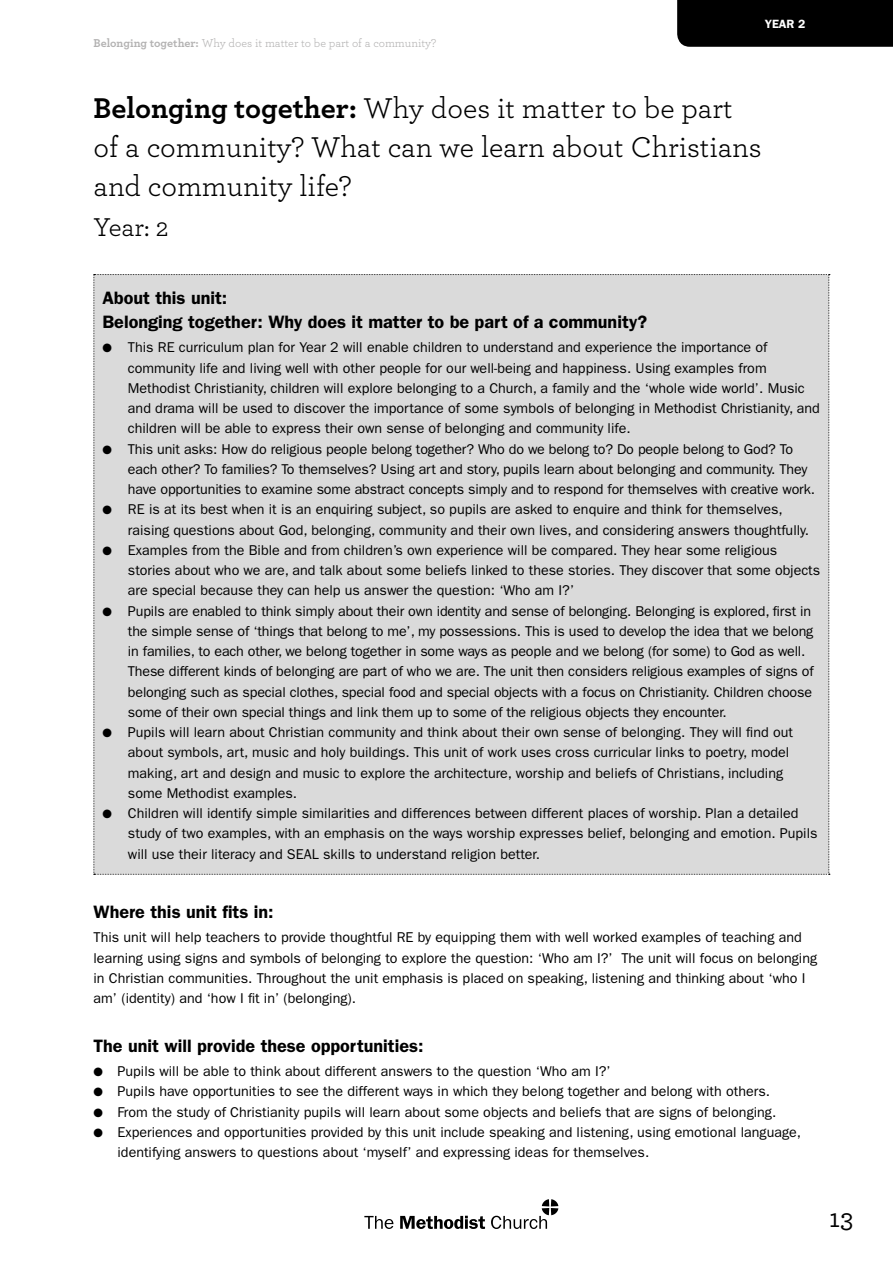
<style>
.page{position:relative;width:893px;height:1263px;background:#fff}
.page>*{position:absolute;margin:0;border:0;box-sizing:border-box;transform-origin:0 0}
.t1{font:30px/39px "Archer";color:#000}
.t2{font:27px "Archer";color:#000}
.t3{font:500 27px "Archer";color:#000}
.t4{font:600 18px/24px "Franklin Gothic";color:#000}
.t5{font:14.25px/20.2px "Franklin Gothic";color:#000}
.t6{font:12px "Archer";color:#b3b2b2}
.t7{font:600 12px "Franklin Gothic";color:#fff}
.s1{font-weight:700}
</style>
<div class="page">
<div style="left:677px;top:0;width:216px;height:47px;background:#000"></div>
<svg style="left:364px;top:1216px;width:29px;height:13px"></svg>
<svg style="left:400px;top:1216px;width:85px;height:13px"></svg>
<svg style="left:491px;top:1199px;width:67px;height:30px"></svg>
<div style="left:94px;top:274px;width:736px;height:601px;background:#dadada"></div>
<p class="t6" style="left:94px;top:35px;width:344px"><span class="s1">Belonging together:</span> Why does it matter to be part of a community?</p>
<p class="t7" style="left:765px;top:17px;width:42px">YEAR 2</p>
<h1 class="t1" style="left:94px;top:87px;width:669px"><span class="s1">Belonging together:</span> Why does it matter to be part of a community? What can we learn about Christians and community life?</h1>
<h2 class="t2" style="left:94px;top:208px;width:77px">Year: 2</h2>
<p class="t4" style="left:102px;top:286px;width:546px">About this unit:<br>Belonging together: Why does it matter to be part of a community?</p>
<p class="t5" style="left:128px;top:337px;width:693px;text-indent:-26px">● This RE curriculum plan for Year 2 will enable children to understand and experience the importance of community life and living well with other people for our well-being and happiness. Using examples from Methodist Christianity, children will explore belonging to a Church, a family and the ‘whole wide world’. Music and drama will be used to discover the importance of some symbols of belonging in Methodist Christianity, and children will be able to express their own sense of belonging and community life.</p>
<p class="t5" style="left:128px;top:439px;width:689px;text-indent:-26px">● This unit asks: How do religious people belong together? Who do we belong to? Do people belong to God? To each other? To families? To themselves? Using art and story, pupils learn about belonging and community. They have opportunities to examine some abstract concepts simply and to respond for themselves with creative work.</p>
<p class="t5" style="left:128px;top:499px;width:683px;text-indent:-26px">● RE is at its best when it is an enquiring subject, so pupils are asked to enquire and think for themselves, raising questions about God, belonging, community and their own lives, and considering answers thoughtfully.</p>
<p class="t5" style="left:128px;top:540px;width:694px;text-indent:-26px">● Examples from the Bible and from children’s own experience will be compared. They hear some religious stories about who we are, and talk about some beliefs linked to these stories. They discover that some objects are special because they can help us answer the question: ‘Who am I?’</p>
<p class="t5" style="left:128px;top:601px;width:687px;text-indent:-26px">● Pupils are enabled to think simply about their own identity and sense of belonging. Belonging is explored, first in the simple sense of ‘things that belong to me’, my possessions. This is used to develop the idea that we belong in families, to each other, we belong together in some ways as people and we belong (for some) to God as well.<br>These different kinds of belonging are part of who we are. The unit then considers religious examples of signs of belonging such as special clothes, special food and special objects with a focus on Christianity. Children choose some of their own special things and link them up to some of the religious objects they encounter.</p>
<p class="t5" style="left:128px;top:722px;width:667px;text-indent:-26px">● Pupils will learn about Christian community and think about their own sense of belonging. They will find out about symbols, art, music and holy buildings. This unit of work uses cross curricular links to poetry, model making, art and design and music to explore the architecture, worship and beliefs of Christians, including some Methodist examples.</p>
<p class="t5" style="left:128px;top:803px;width:691px;text-indent:-26px">● Children will identify simple similarities and differences between different places of worship. Plan a detailed study of two examples, with an emphasis on the ways worship expresses belief, belonging and emotion. Pupils will use their literacy and SEAL skills to understand religion better.</p>
<p class="t4" style="left:94px;top:900px;width:182px">Where this unit fits in:</p>
<p class="t5" style="left:94px;top:927px;width:725px">This unit will help teachers to provide thoughtful RE by equipping them with well worked examples of teaching and learning using signs and symbols of belonging to explore the question: ‘Who am I?’ The unit will focus on belonging in Christian communities. Throughout the unit emphasis is placed on speaking, listening and thinking about ‘who I am’ (identity) and ‘how I fit in’ (belonging).</p>
<p class="t4" style="left:94px;top:1033px;width:332px">The unit will provide these opportunities:</p>
<p class="t5" style="left:94px;top:1061px;width:519px">● Pupils will be able to think about different answers to the question ‘Who am I?’</p>
<p class="t5" style="left:94px;top:1081px;width:678px">● Pupils have opportunities to see the different ways in which they belong together and belong with others.</p>
<p class="t5" style="left:94px;top:1102px;width:684px">● From the study of Christianity pupils will learn about some objects and beliefs that are signs of belonging.</p>
<p class="t5" style="left:118px;top:1122px;width:685px;text-indent:-24px">● Experiences and opportunities provided by this unit include speaking and listening, using emotional language, identifying answers to questions about ‘myself’ and expressing ideas for themselves.</p>
<h2 class="t3" style="left:829px;top:1198px;width:26px">13</h2>
</div>
